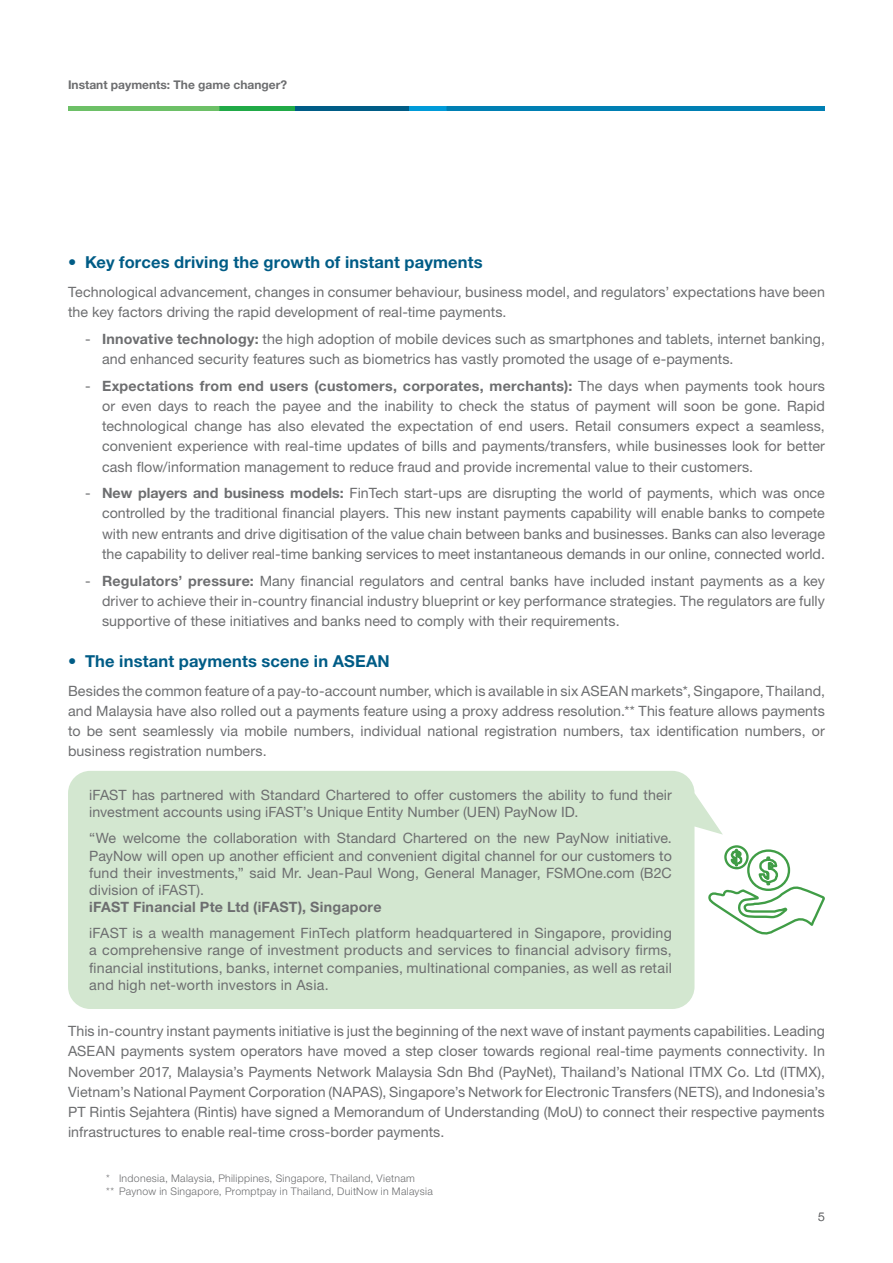
<style>
.page{position:relative;width:893px;height:1263px;background:#fff}
.page>*{position:absolute;margin:0;border:0;box-sizing:border-box;transform-origin:0 0}
.t1{font:700 16.5px "Helvetica Neue LT Std";letter-spacing:.01em;color:#005c86}
.t2{font:14.25px/20.2px "Helvetica Neue LT Std";letter-spacing:.005em;color:#6d6e70;text-align:justify}
.t3{font:700 14.25px "Helvetica Neue LT Std";letter-spacing:.015em;color:#6d6e70}
.t4{font:700 12px "Helvetica Neue LT Std";color:#6d6e70}
.t5{font:300 12px "Helvetica Neue LT Std";color:#6d6e70}
.t6{font:300 10.5px/12.8px "Helvetica Neue LT Std";letter-spacing:.03em;color:#6d6e70}
.s1{font-weight:700}
</style>
<div class="page">
<div style="left:295px;top:106px;width:114px;height:5px;background:#005c86"></div>
<div style="left:219px;top:106px;width:76px;height:5px;background:#21aa47"></div>
<div style="left:409px;top:106px;width:37px;height:5px;background:#009bd9"></div>
<div style="left:68px;top:106px;width:151px;height:5px;background:#6dc067"></div>
<div style="left:446px;top:106px;width:379px;height:5px;background:#007fb3"></div>
<div style="left:724px;top:845px;width:25px;height:24px;border:2px solid #409d46;border-radius:50%"></div>
<svg style="left:708px;top:846px;width:116px;height:89px"></svg>
<div style="left:68px;top:771px;width:626px;height:238px;background:#d3e7d0;border-radius:22px"></div>
<p class="t4" style="left:68px;top:81px;width:221px">Instant payments: The game changer?</p>
<p class="t1" style="left:68px;top:256px;width:416px">• Key forces driving the growth of instant payments</p>
<p class="t2" style="left:68px;top:283px;width:758px">Technological advancement, changes in consumer behaviour, business model, and regulators’ expectations have been the key factors driving the rapid development of real-time payments.</p>
<p class="t2" style="left:102px;top:330px;width:724px;text-indent:-17px">- <span class="s1">Innovative technology:</span> the high adoption of mobile devices such as smartphones and tablets, internet banking, and enhanced security features such as biometrics has vastly promoted the usage of e-payments.</p>
<p class="t2" style="left:102px;top:377px;width:724px;text-indent:-17px">- <span class="s1">Expectations from end users (customers, corporates, merchants):</span> The days when payments took hours or even days to reach the payee and the inability to check the status of payment will soon be gone. Rapid technological change has also elevated the expectation of end users. Retail consumers expect a seamless, convenient experience with real-time updates of bills and payments/transfers, while businesses look for better cash flow/information management to reduce fraud and provide incremental value to their customers.</p>
<p class="t2" style="left:102px;top:485px;width:724px;text-indent:-17px">- <span class="s1">New players and business models:</span> FinTech start-ups are disrupting the world of payments, which was once controlled by the traditional financial players. This new instant payments capability will enable banks to compete with new entrants and drive digitisation of the value chain between banks and businesses. Banks can also leverage the capability to deliver real-time banking services to meet instantaneous demands in our online, connected world.</p>
<p class="t2" style="left:102px;top:572px;width:724px;text-indent:-17px">- <span class="s1">Regulators’ pressure:</span> Many financial regulators and central banks have included instant payments as a key driver to achieve their in-country financial industry blueprint or key performance strategies. The regulators are fully supportive of these initiatives and banks need to comply with their requirements.</p>
<p class="t1" style="left:68px;top:655px;width:323px">• The instant payments scene in ASEAN</p>
<p class="t2" style="left:68px;top:682px;width:759px">Besides the common feature of a pay-to-account number, which is available in six ASEAN markets*, Singapore, Thailand, and Malaysia have also rolled out a payments feature using a proxy address resolution.** This feature allows payments to be sent seamlessly via mobile numbers, individual national registration numbers, tax identification numbers, or business registration numbers.</p>
<p class="t2" style="left:89px;top:788px;width:584px;line-height:17.2px">iFAST has partnered with Standard Chartered to offer customers the ability to fund their investment accounts using iFAST’s Unique Entity Number (UEN) PayNow ID.</p>
<p class="t2" style="left:89px;top:831px;width:584px;line-height:17.2px">“We welcome the collaboration with Standard Chartered on the new PayNow initiative.<br>PayNow will open up another efficient and convenient digital channel for our customers to fund their investments,” said Mr. Jean-Paul Wong, General Manager, FSMOne.com (B2C division of iFAST).</p>
<p class="t3" style="left:89px;top:902px;width:294px">iFAST Financial Pte Ltd (iFAST), Singapore</p>
<p class="t2" style="left:89px;top:926px;width:584px;line-height:17.2px">iFAST is a wealth management FinTech platform headquartered in Singapore, providing a comprehensive range of investment products and services to financial advisory firms, financial institutions, banks, internet companies, multinational companies, as well as retail and high net-worth investors in Asia.</p>
<p class="t2" style="left:68px;top:1022px;width:758px">This in-country instant payments initiative is just the beginning of the next wave of instant payments capabilities. Leading ASEAN payments system operators have moved a step closer towards regional real-time payments connectivity. In November 2017, Malaysia’s Payments Network Malaysia Sdn Bhd (PayNet), Thailand’s National ITMX Co. Ltd (ITMX), Vietnam’s National Payment Corporation (NAPAS), Singapore’s Network for Electronic Transfers (NETS), and Indonesia’s PT Rintis Sejahtera (Rintis) have signed a Memorandum of Understanding (MoU) to connect their respective payments infrastructures to enable real-time cross-border payments.</p>
<p class="t6" style="left:106px;top:1173px;width:328px">* Indonesia, Malaysia, Philippines, Singapore, Thailand, Vietnam<br>** Paynow in Singapore, Promptpay in Thailand, DuitNow in Malaysia</p>
<p class="t5" style="left:818px;top:1212px;width:8px">5</p>
</div>
